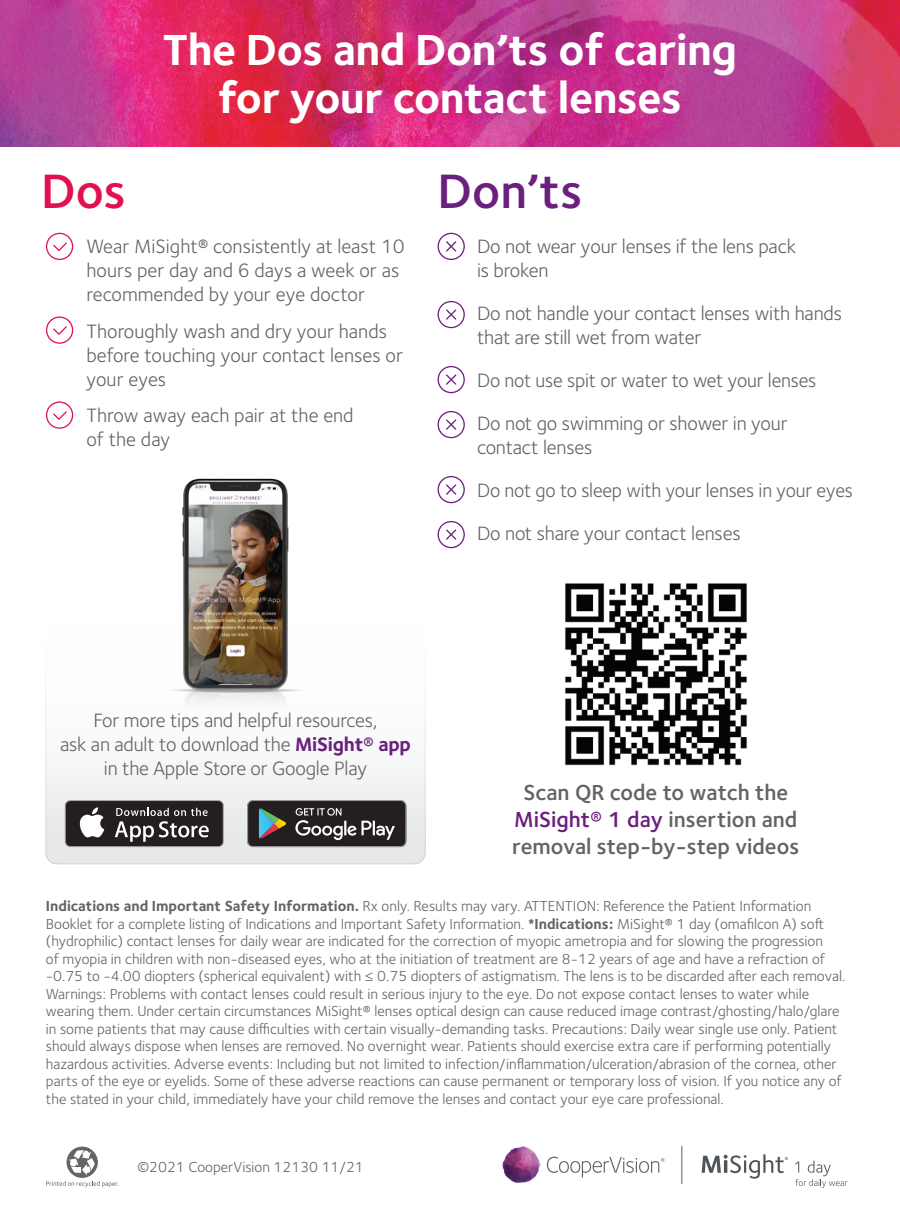
<style>
.page{position:relative;width:900px;height:1215px;background:#fff}
.page>*{position:absolute;margin:0;border:0;box-sizing:border-box;transform-origin:0 0}
.t1{font:600 50px "Foundry Sterling";color:#6b1f7e}
.t2{font:600 50px "Foundry Sterling";color:#e2104f}
.t3{font:700 45px/47.5px "Foundry Sterling";letter-spacing:-.01em;color:#fff;text-align:center}
.t4{font:600 22.5px/27px "Foundry Sterling";color:#636366;text-align:center}
.t5{font:20px/24px "Foundry Sterling";letter-spacing:-.01em;color:#636366}
.t6{font:15px/17.5px "Foundry Sterling";color:#636366}
.s1{font-weight:700;color:#6b1f7e}
.s2{color:#6b1f7e}
.s3{font-weight:700}
</style>
<div class="page">
<img style="left:0;top:0;width:348px;height:147px">
<svg style="left:702px;top:1154px;width:86px;height:25px"></svg>
<svg style="left:795px;top:1161px;width:53px;height:27px"></svg>
<hr style="left:681px;top:1146px;width:1px;height:38px;background:#636366">
<img style="left:502px;top:1146px;width:38px;height:37px">
<svg style="left:547px;top:1157px;width:117px;height:21px"></svg>
<svg style="left:438px;top:233px;width:27px;height:27px"></svg>
<svg style="left:438px;top:301px;width:27px;height:27px"></svg>
<svg style="left:438px;top:366px;width:27px;height:27px"></svg>
<svg style="left:438px;top:411px;width:27px;height:27px"></svg>
<svg style="left:438px;top:476px;width:27px;height:27px"></svg>
<svg style="left:438px;top:521px;width:27px;height:27px"></svg>
<div style="left:67px;top:1147px;width:31px;height:31px;background:#636567;border-radius:50%"></div>
<svg style="left:69px;top:1150px;width:26px;height:25px"></svg>
<svg style="left:46px;top:1181px;width:73px;height:6px"></svg>
<div style="left:46px;top:569px;width:379px;height:295px;background:linear-gradient(to bottom,#fff,#e8e9ea);border-radius:11px"></div>
<div style="left:46px;top:569px;width:380px;height:295px;border:1px solid #d1d2d4;border-radius:11px"></div>
<svg style="left:65px;top:800px;width:159px;height:47px"></svg>
<div style="left:66px;top:801px;width:157px;height:45px;background:#231f20;border-radius:5px"></div>
<svg style="left:79px;top:807px;width:25px;height:31px"></svg>
<svg style="left:115px;top:808px;width:94px;height:34px"></svg>
<svg style="left:247px;top:800px;width:159px;height:47px;background:#434242"></svg>
<img style="left:163px;top:478px;width:145px;height:263px">
<img style="left:565px;top:583px;width:182px;height:183px">
<svg style="left:46px;top:316px;width:27px;height:28px"></svg>
<svg style="left:46px;top:233px;width:27px;height:27px"></svg>
<svg style="left:46px;top:401px;width:27px;height:28px"></svg>
<img style="left:348px;top:0;width:552px;height:147px">
<p class="t2" style="left:41px;top:162px;width:86px">Dos</p>
<p class="t3" style="left:163px;top:28px;width:576px">The Dos and Don’ts of caring for your contact lenses</p>
<p class="t1" style="left:438px;top:162px;width:146px">Don’ts</p>
<p class="t5" style="left:87px;top:234px;width:320px">Wear MiSight® consistently at least 10 hours per day and 6 days a week or as recommended by your eye doctor</p>
<p class="t5" style="left:87px;top:319px;width:318px">Thoroughly wash and dry your hands before touching your contact lenses or your eyes</p>
<p class="t5" style="left:87px;top:403px;width:269px">Throw away each pair at the end of the day</p>
<p class="t5" style="left:477px;top:234px;width:321px">Do not wear your lenses if the lens pack is broken</p>
<p class="t5" style="left:477px;top:301px;width:366px">Do not handle your contact lenses with hands that are still wet from water</p>
<p class="t5" style="left:477px;top:368px;width:341px">Do not use spit or water to wet your lenses</p>
<p class="t5" style="left:477px;top:411px;width:312px">Do not go swimming or shower in your contact lenses</p>
<p class="t5" style="left:477px;top:478px;width:378px">Do not go to sleep with your lenses in your eyes</p>
<p class="t5" style="left:477px;top:521px;width:265px">Do not share your contact lenses</p>
<p class="t5" style="left:60px;top:709px;width:353px;text-align:center">For more tips and helpful resources,<br>ask an adult to download the <span class="s1">MiSight® app </span>in the Apple Store or Google Play</p>
<p class="t4" style="left:512px;top:780px;width:289px">Scan QR code to watch the<br><span class="s2">MiSight® 1 day</span> insertion and removal step-by-step videos</p>
<p class="t6" style="left:46px;top:898px;width:801px"><span class="s3">Indications and Important Safety Information.</span> Rx only. Results may vary. ATTENTION: Reference the Patient Information Booklet for a complete listing of Indications and Important Safety Information. <span class="s3">*Indications:</span> MiSight® 1 day (omafilcon A) soft (hydrophilic) contact lenses for daily wear are indicated for the correction of myopic ametropia and for slowing the progression<br>of myopia in children with non-diseased eyes, who at the initiation of treatment are 8-12 years of age and have a refraction of -0.75 to -4.00 diopters (spherical equivalent) with ≤ 0.75 diopters of astigmatism. The lens is to be discarded after each removal.<br>Warnings: Problems with contact lenses could result in serious injury to the eye. Do not expose contact lenses to water while wearing them. Under certain circumstances MiSight® lenses optical design can cause reduced image contrast/ghosting/halo/glare in some patients that may cause difficulties with certain visually-demanding tasks. Precautions: Daily wear single use only. Patient should always dispose when lenses are removed. No overnight wear. Patients should exercise extra care if performing potentially hazardous activities. Adverse events: Including but not limited to infection/inflammation/ulceration/abrasion of the cornea, other parts of the eye or eyelids. Some of these adverse reactions can cause permanent or temporary loss of vision. If you notice any of the stated in your child, immediately have your child remove the lenses and contact your eye care professional.</p>
<p class="t6" style="left:138px;top:1158px;width:228px">©2021 CooperVision 12130 11/21</p>
</div>
